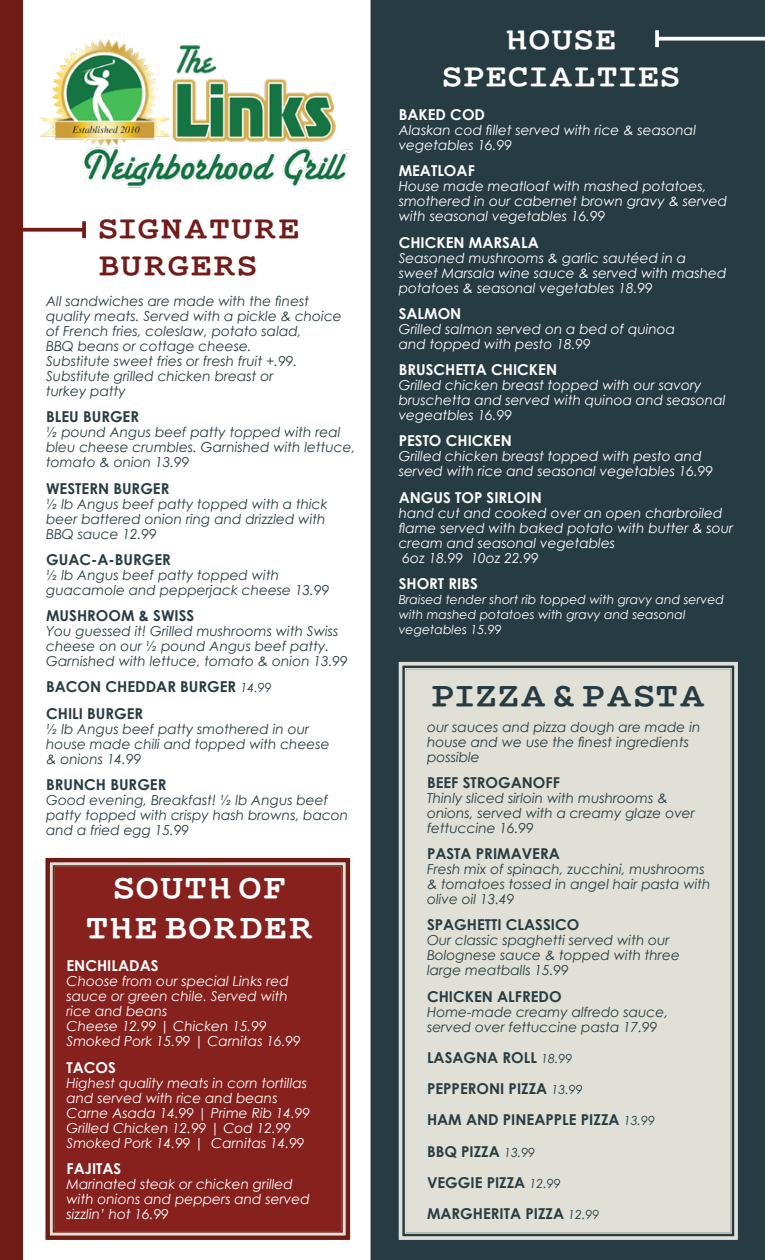
<style>
.page{position:relative;width:765px;height:1260px;background:#fff}
.page>*{position:absolute;margin:0;border:0;box-sizing:border-box;transform-origin:0 0}
.t1{font:33.75px/40.5px "Mechanical Bd Ext";color:#fff;text-align:center}
.t2{font:33.75px "Mechanical Bd Ext";color:#273b42}
.t3{font:31.25px/37.5px "Mechanical Bd Ext";color:#721b18}
.t4{font:31.25px/37.5px "Mechanical Bd Ext";color:#fff;text-align:center}
.t5{font:700 15px/31.2px "Century Gothic";color:#283c42}
.t6{font:700 15px "Century Gothic";color:#fff}
.t7{font:italic 13.75px/15px "Century Gothic";color:#283c42}
.t8{font:italic 13.75px/15px "Century Gothic";color:#fff}
.t9{font:italic 13.75px/15px "Century Gothic";color:#273b42}
.t10{font:italic 12.5px/15px "Century Gothic";color:#fff}
.s1{font-weight:400;font-style:italic;font-size:12.5px}
</style>
<div class="page">
<svg style="left:45px;top:857px;width:306px;height:383px;background:#882824"></svg>
<div style="left:53px;top:865px;width:290px;height:368px;border:1px solid #711b17"></div>
<div style="left:0;top:0;width:23px;height:1260px;background:#711b17"></div>
<div style="left:371px;top:0;width:394px;height:1260px;background:#273b42"></div>
<img style="left:40px;top:39px;width:310px;height:149px">
<svg style="left:23px;top:228px;width:59px;height:4px"></svg>
<svg style="left:82px;top:221px;width:4px;height:17px"></svg>
<svg style="left:397px;top:660px;width:343px;height:582px;background:#c3c6be"></svg>
<svg style="left:659px;top:37px;width:106px;height:4px"></svg>
<svg style="left:655px;top:30px;width:4px;height:17px"></svg>
<h2 class="t3" style="left:98px;top:212px;width:204px">SIGNATURE<br>BURGERS</h2>
<p class="t7" style="left:46px;top:293px;width:297px">All sandwiches are made with the finest quality meats. Served with a pickle &amp; choice of French fries, coleslaw, potato salad,<br>BBQ beans or cottage cheese.<br>Substitute sweet fries or fresh fruit +.99.<br>Substitute grilled chicken breast or<br>turkey patty</p>
<p class="t5" style="left:46px;top:401px;width:94px">BLEU BURGER</p>
<p class="t7" style="left:46px;top:425px;width:311px">½ pound Angus beef patty topped with real bleu cheese crumbles. Garnished with lettuce, tomato &amp; onion 13.99</p>
<p class="t5" style="left:46px;top:472px;width:125px">WESTERN BURGER</p>
<p class="t7" style="left:46px;top:496px;width:283px">½ lb Angus beef patty topped with a thick beer battered onion ring and drizzled with<br>BBQ sauce 12.99</p>
<p class="t5" style="left:46px;top:543px;width:126px">GUAC-A-BURGER</p>
<p class="t7" style="left:46px;top:567px;width:285px">½ lb Angus beef patty topped with guacamole and pepperjack cheese 13.99</p>
<p class="t5" style="left:46px;top:599px;width:150px">MUSHROOM &amp; SWISS</p>
<p class="t7" style="left:46px;top:623px;width:303px">You guessed it! Grilled mushrooms with Swiss cheese on our ½ pound Angus beef patty.<br>Garnished with lettuce, tomato &amp; onion 13.99</p>
<p class="t5" style="left:46px;top:673px;width:227px;line-height:26.2px">BACON CHEDDAR BURGER <span class="s1">14.99<br></span>CHILI BURGER</p>
<p class="t7" style="left:46px;top:721px;width:285px">½ lb Angus beef patty smothered in our house made chili and topped with cheese &amp; onions 14.99</p>
<p class="t5" style="left:46px;top:768px;width:122px">BRUNCH BURGER</p>
<p class="t7" style="left:46px;top:792px;width:304px">Good evening, Breakfast! ½ lb Angus beef patty topped with crispy hash browns, bacon and a fried egg 15.99</p>
<h1 class="t1" style="left:86px;top:870px;width:230px">SOUTH OF<br>THE BORDER</h1>
<p class="t6" style="left:67px;top:954px;width:94px">ENCHILADAS</p>
<p class="t8" style="left:67px;top:974px;width:236px">Choose from our special Links red sauce or green chile. Served with rice and beans<br>Cheese 12.99 | Chicken 15.99<br>Smoked Pork 15.99 | Carnitas 16.99</p>
<p class="t6" style="left:67px;top:1056px;width:51px">TACOS</p>
<p class="t8" style="left:67px;top:1075px;width:245px">Highest quality meats in corn tortillas and served with rice and beans Carne Asada 14.99 | Prime Rib 14.99<br>Grilled Chicken 12.99 | Cod 12.99<br>Smoked Pork 14.99 | Carnitas 14.99</p>
<p class="t6" style="left:67px;top:1157px;width:56px">FAJITAS</p>
<p class="t8" style="left:67px;top:1176px;width:245px">Marinated steak or chicken grilled with onions and peppers and served sizzlin’ hot 16.99</p>
<h2 class="t4" style="left:442px;top:23px;width:240px">HOUSE<br>SPECIALTIES</h2>
<p class="t6" style="left:399px;top:103px;width:88px">BAKED COD</p>
<p class="t8" style="left:399px;top:122px;width:299px">Alaskan cod fillet served with rice &amp; seasonal vegetables 16.99</p>
<p class="t6" style="left:399px;top:159px;width:78px">MEATLOAF</p>
<p class="t8" style="left:399px;top:179px;width:330px">House made meatloaf with mashed potatoes, smothered in our cabernet brown gravy &amp; served with seasonal vegetables 16.99</p>
<p class="t6" style="left:399px;top:231px;width:142px">CHICKEN MARSALA</p>
<p class="t8" style="left:399px;top:250px;width:329px">Seasoned mushrooms &amp; garlic sautéed in a sweet Marsala wine sauce &amp; served with mashed potatoes &amp; seasonal vegetables 18.99</p>
<p class="t6" style="left:399px;top:302px;width:64px">SALMON</p>
<p class="t8" style="left:399px;top:321px;width:278px">Grilled salmon served on a bed of quinoa and topped with pesto 18.99</p>
<p class="t6" style="left:399px;top:358px;width:160px">BRUSCHETTA CHICKEN</p>
<p class="t8" style="left:399px;top:377px;width:328px">Grilled chicken breast topped with our savory bruschetta and served with quinoa and seasonal vegeatbles 16.99</p>
<p class="t6" style="left:399px;top:429px;width:115px">PESTO CHICKEN</p>
<p class="t8" style="left:399px;top:449px;width:316px">Grilled chicken breast topped with pesto and served with rice and seasonal vegetables 16.99</p>
<p class="t6" style="left:399px;top:486px;width:145px">ANGUS TOP SIRLOIN</p>
<p class="t8" style="left:399px;top:505px;width:336px">hand cut and cooked over an open charbroiled flame served with baked potato with butter &amp; sour cream and seasonal vegetables<br>6oz 18.99 10oz 22.99</p>
<p class="t6" style="left:399px;top:572px;width:81px">SHORT RIBS</p>
<p class="t10" style="left:399px;top:592px;width:327px">Braised tender short rib topped with gravy and served with mashed potatoes with gravy and seasonal vegetables 15.99</p>
<h1 class="t2" style="left:430px;top:676px;width:277px">PIZZA &amp; PASTA</h1>
<p class="t9" style="left:427px;top:719px;width:275px">our sauces and pizza dough are made in house and we use the finest ingredients possible</p>
<p class="t5" style="left:427px;top:766px;width:134px">BEEF STROGANOFF</p>
<p class="t7" style="left:427px;top:790px;width:270px">Thinly sliced sirloin with mushrooms &amp; onions, served with a creamy glaze over fettuccine 16.99</p>
<p class="t5" style="left:427px;top:837px;width:134px">PASTA PRIMAVERA</p>
<p class="t7" style="left:427px;top:862px;width:285px">Fresh mix of spinach, zucchini, mushrooms &amp; tomatoes tossed in angel hair pasta with olive oil 13.49</p>
<p class="t5" style="left:427px;top:909px;width:154px">SPAGHETTI CLASSICO</p>
<p class="t7" style="left:427px;top:933px;width:254px">Our classic spaghetti served with our<br>Bolognese sauce &amp; topped with three large meatballs 15.99</p>
<p class="t5" style="left:427px;top:980px;width:136px">CHICKEN ALFREDO</p>
<p class="t7" style="left:427px;top:1004px;width:243px">Home-made creamy alfredo sauce, served over fettuccine pasta 17.99</p>
<p class="t5" style="left:427px;top:1041px;width:229px">LASAGNA ROLL <span class="s1">18.99<br></span>PEPPERONI PIZZA <span class="s1">13.99<br></span>HAM AND PINEAPPLE PIZZA <span class="s1">13.99<br></span>BBQ PIZZA <span class="s1">13.99<br></span>VEGGIE PIZZA <span class="s1">12.99<br></span>MARGHERITA PIZZA <span class="s1">12.99</span></p>
</div>
